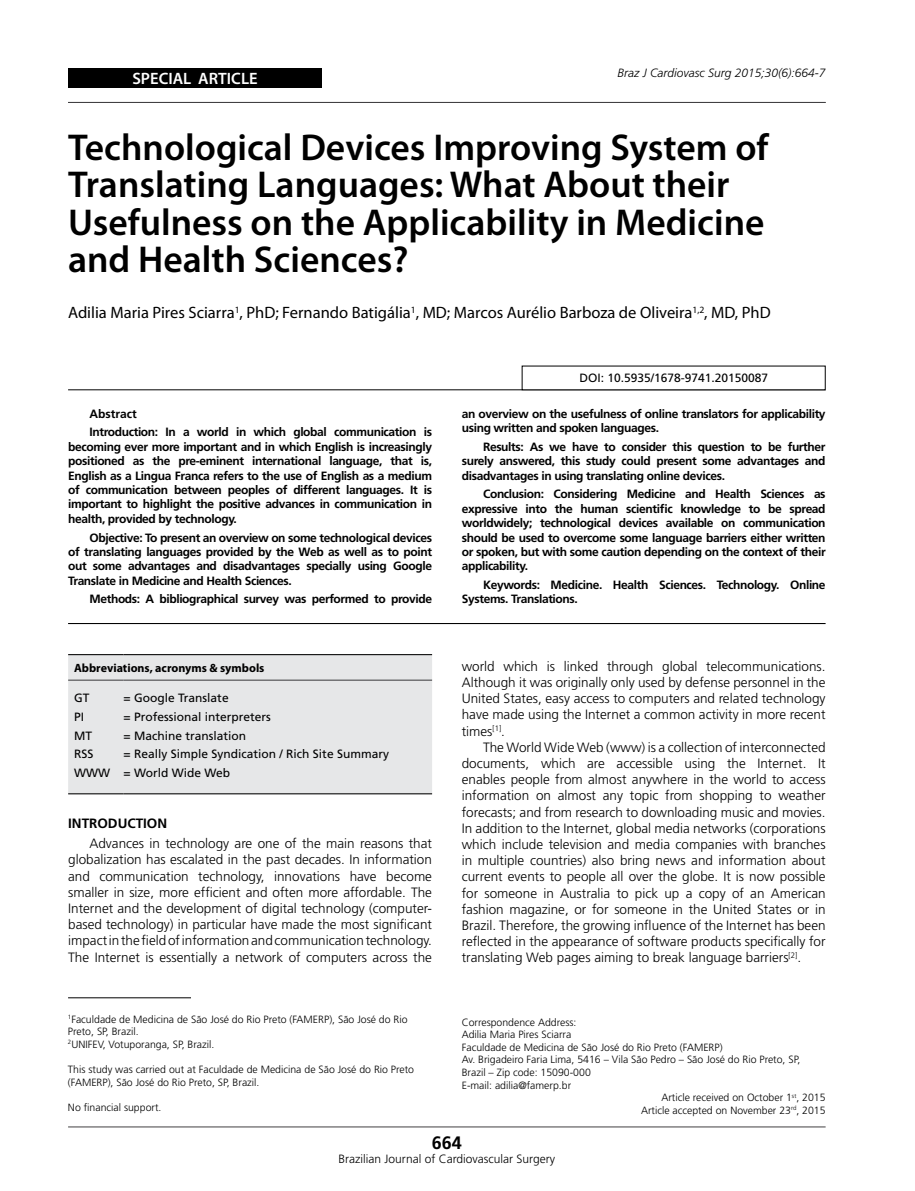
<style>
.page{position:relative;width:915px;height:1191px;background:#fff}
.page>*{position:absolute;margin:0;border:0;box-sizing:border-box;transform-origin:0 0}
.t1{font:600 37.5px/37.5px "Myriad Pro";color:#000}
.t2{font:700 18px "Frutiger";color:#000}
.t3{font:16.5px "Myriad Pro";color:#000}
.t4{font:600 16.5px "Myriad Pro";color:#fff}
.t5{font:300 13.5px/16.2px "Frutiger";color:#000;text-align:justify}
.t6{font:700 13.5px "Frutiger";color:#000}
.t7{font:700 12px/14.4px "Frutiger";letter-spacing:-.03em;color:#000;text-align:justify}
.t8{font:12px/18.6px "Frutiger";color:#000}
.t9{font:300 12px "Frutiger";color:#000}
.t10{font:italic 300 12px "Frutiger";color:#000}
.t11{font:700 12px "Myriad Pro";color:#000}
.t12{font:300 10.5px/12.6px "Frutiger";color:#000}
</style>
<div class="page">
<hr style="left:68px;top:1126px;width:757px;height:1px;background:#414042">
<hr style="left:68px;top:102px;width:757px;height:1px;background:#414042">
<div style="left:68px;top:68px;width:254px;height:20px;background:#000"></div>
<hr style="left:68px;top:623px;width:757px;height:1px;background:#000">
<hr style="left:68px;top:389px;width:757px;height:1px;background:#000">
<hr style="left:68px;top:997px;width:123px;height:1px;background:#000">
<div style="left:68px;top:655px;width:364px;height:138px;background:#e6e7e8"></div>
<hr style="left:68px;top:654px;width:55px;height:1px;background:#000">
<hr style="left:123px;top:654px;width:309px;height:1px;background:#000">
<hr style="left:68px;top:793px;width:55px;height:1px;background:#000">
<hr style="left:123px;top:793px;width:309px;height:1px;background:#000">
<hr style="left:68px;top:679px;width:55px;height:1px;background:#434345">
<hr style="left:123px;top:679px;width:309px;height:1px;background:#434345">
<p class="t4" style="left:132px;top:69px;width:127px">SPECIAL ARTICLE</p>
<p class="t10" style="left:617px;top:66px;width:210px">Braz J Cardiovasc Surg 2015;30(6):664-7</p>
<h1 class="t1" style="left:68px;top:129px;width:701px">Technological Devices Improving System of Translating Languages: What About their Usefulness on the Applicability in Medicine and Health Sciences?</h1>
<p class="t3" style="left:68px;top:304px;width:703px">Adilia Maria Pires Sciarra<sup>1</sup>, PhD; Fernando Batigália<sup>1</sup>, MD; Marcos Aurélio Barboza de Oliveira<sup>1,2</sup>, MD, PhD</p>
<p class="t7" style="left:89px;top:404px;width:344px;line-height:18.6px">Abstract<br>Introduction: In a world in which global communication is</p>
<p class="t7" style="left:68px;top:439px;width:365px">becoming ever more important and in which English is increasingly positioned as the pre-eminent international language, that is, English as a Lingua Franca refers to the use of English as a medium of communication between peoples of different languages. It is important to highlight the positive advances in communication in health, provided by technology.</p>
<p class="t7" style="left:68px;top:530px;width:365px;text-indent:21px">Objective: To present an overview on some technological devices of translating languages provided by the Web as well as to point out some advantages and disadvantages specially using Google Translate in Medicine and Health Sciences.</p>
<p class="t7" style="left:89px;top:592px;width:344px">Methods: A bibliographical survey was performed to provide</p>
<p class="t11" style="left:74px;top:661px;width:192px">Abbreviations, acronyms &amp; symbols</p>
<p class="t8" style="left:74px;top:688px;width:37px">GT<br>PI<br>MT<br>RSS<br>WWW</p>
<p class="t8" style="left:123px;top:688px;width:267px">= Google Translate<br>= Professional interpreters<br>= Machine translation<br>= Really Simple Syndication / Rich Site Summary = World Wide Web</p>
<p class="t6" style="left:68px;top:815px;width:101px">INTRODUCTION</p>
<p class="t5" style="left:68px;top:835px;width:365px;text-indent:21px">Advances in technology are one of the main reasons that globalization has escalated in the past decades. In information and communication technology, innovations have become smaller in size, more efficient and often more affordable. The Internet and the development of digital technology (computer&shy;based technology) in particular have made the most significant impact in the field of information and communication technology.<br>The Internet is essentially a network of computers across the</p>
<p class="t12" style="left:68px;top:1012px;width:341px"><sup>1</sup>Faculdade de Medicina de São José do Rio Preto (FAMERP), São José do Rio<br>Preto, SP, Brazil.<br><sup>2</sup>UNIFEV, Votuporanga, SP, Brazil.</p>
<p class="t12" style="left:68px;top:1063px;width:347px">This study was carried out at Faculdade de Medicina de São José do Rio Preto (FAMERP), São José do Rio Preto, SP, Brazil.</p>
<p class="t12" style="left:68px;top:1101px;width:95px">No financial support.</p>
<p class="t8" style="left:579px;top:369px;width:190px">DOI: 10.5935/1678-9741.20150087</p>
<p class="t7" style="left:461px;top:406px;width:365px">an overview on the usefulness of online translators for applicability using written and spoken languages.</p>
<p class="t7" style="left:461px;top:439px;width:365px;text-indent:21px">Results: As we have to consider this question to be further surely answered, this study could present some advantages and disadvantages in using translating online devices.</p>
<p class="t7" style="left:461px;top:487px;width:365px;text-indent:21px">Conclusion: Considering Medicine and Health Sciences as expressive into the human scientific knowledge to be spread worldwidely; technological devices available on communication should be used to overcome some language barriers either written or spoken, but with some caution depending on the context of their applicability.</p>
<p class="t7" style="left:461px;top:577px;width:365px;text-indent:21px">Keywords: Medicine. Health Sciences. Technology. Online<br>Systems. Translations.</p>
<p class="t5" style="left:461px;top:658px;width:365px">world which is linked through global telecommunications.<br>Although it was originally only used by defense personnel in the United States, easy access to computers and related technology have made using the Internet a common activity in more recent times<sup>[1]</sup>.</p>
<p class="t5" style="left:461px;top:739px;width:365px;text-indent:21px">The World Wide Web (www) is a collection of interconnected documents, which are accessible using the Internet. It enables people from almost anywhere in the world to access information on almost any topic from shopping to weather forecasts; and from research to downloading music and movies.<br>In addition to the Internet, global media networks (corporations which include television and media companies with branches in multiple countries) also bring news and information about current events to people all over the globe. It is now possible for someone in Australia to pick up a copy of an American fashion magazine, or for someone in the United States or in Brazil. Therefore, the growing influence of the Internet has been reflected in the appearance of software products specifically for translating Web pages aiming to break language barriers<sup>[2]</sup>.</p>
<p class="t12" style="left:461px;top:1015px;width:116px">Correspondence Address:</p>
<p class="t12" style="left:461px;top:1028px;width:111px">Adilia Maria Pires Sciarra</p>
<p class="t12" style="left:461px;top:1040px;width:262px">Faculdade de Medicina de São José do Rio Preto (FAMERP)</p>
<p class="t12" style="left:461px;top:1053px;width:340px">Av. Brigadeiro Faria Lima, 5416 – Vila São Pedro – São José do Rio Preto, SP,</p>
<p class="t12" style="left:461px;top:1066px;width:130px">Brazil – Zip code: 15090-000</p>
<p class="t12" style="left:461px;top:1078px;width:111px">E-mail: adilia@famerp.br</p>
<p class="t12" style="left:661px;top:1091px;width:166px">Article received on October 1<sup>st</sup>, 2015</p>
<p class="t12" style="left:640px;top:1103px;width:186px">Article accepted on November 23<sup>rd</sup>, 2015</p>
<h2 class="t2" style="left:431px;top:1132px;width:32px">664</h2>
<p class="t9" style="left:338px;top:1152px;width:218px">Brazilian Journal of Cardiovascular Surgery</p>
</div>
